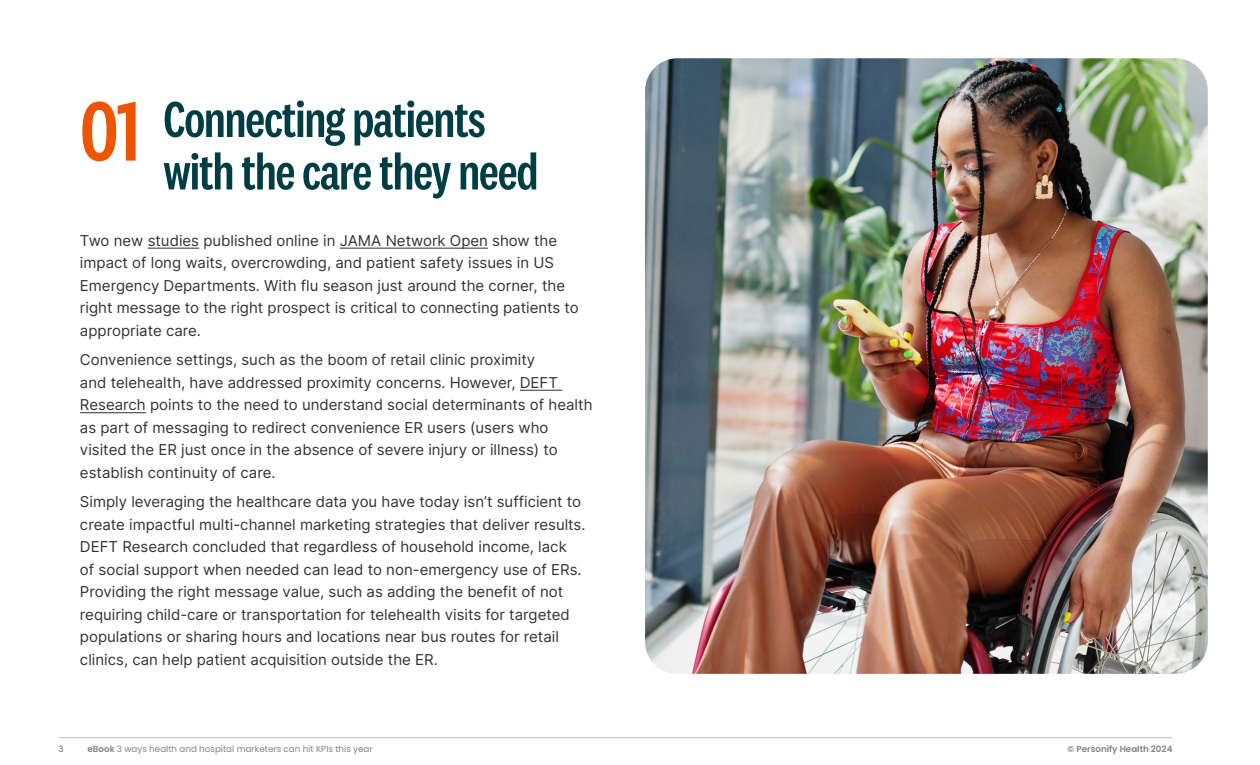
<style>
.page{position:relative;width:1260px;height:765px;background:#fff}
.page>*{position:absolute;margin:0;border:0;box-sizing:border-box;transform-origin:0 0}
.t1{font:500 87.5px "National 2 Condensed";color:#ed5500}
.t2{font:500 52.5px/52.5px "National 2 Condensed";letter-spacing:-.02em;color:#003d45}
.t3{font:15px/22.5px "Inter";color:#333}
.t4{font:8.75px "Poppins";color:#808285}
.t5{font:600 8.75px "Poppins";color:#808285}
.t6{font:500 8.75px "Poppins";color:#808285}
.s1{font-weight:600}
</style>
<div class="page">
<hr style="left:148px;top:248px;width:51px;height:1px;background:#333">
<hr style="left:340px;top:248px;width:148px;height:1px;background:#333">
<hr style="left:520px;top:390px;width:42px;height:1px;background:#333">
<hr style="left:80px;top:412px;width:66px;height:1px;background:#333">
<hr style="left:59px;top:737px;width:1113px;height:1px;background:#bcbec0">
<img style="left:645px;top:58px;width:563px;height:616px">
<h1 class="t1" style="left:80px;top:84px;width:62px">01</h1>
<h2 class="t2" style="left:163px;top:93px;width:377px">Connecting patients with the care they need</h2>
<p class="t3" style="left:80px;top:229px;width:500px">Two new studies published online in JAMA Network Open show the impact of long waits, overcrowding, and patient safety issues in US Emergency Departments. With flu season just around the corner, the right message to the right prospect is critical to connecting patients to appropriate care.</p>
<p class="t3" style="left:80px;top:348px;width:514px">Convenience settings, such as the boom of retail clinic proximity<br>and telehealth, have addressed proximity concerns. However, DEFT Research points to the need to understand social determinants of health as part of messaging to redirect convenience ER users (users who visited the ER just once in the absence of severe injury or illness) to establish continuity of care.</p>
<p class="t3" style="left:80px;top:490px;width:507px">Simply leveraging the healthcare data you have today isn’t sufficient to create impactful multi-channel marketing strategies that deliver results.<br>DEFT Research concluded that regardless of household income, lack<br>of social support when needed can lead to non-emergency use of ERs.<br>Providing the right message value, such as adding the benefit of not requiring child-care or transportation for telehealth visits for targeted populations or sharing hours and locations near bus routes for retail clinics, can help patient acquisition outside the ER.</p>
<p class="t6" style="left:59px;top:744px;width:7px">3</p>
<p class="t5" style="left:1068px;top:744px;width:106px">© Personify Health 2024</p>
<p class="t4" style="left:88px;top:744px;width:287px"><span class="s1">eBook</span> 3 ways health and hospital marketers can hit KPIs this year</p>
</div>
